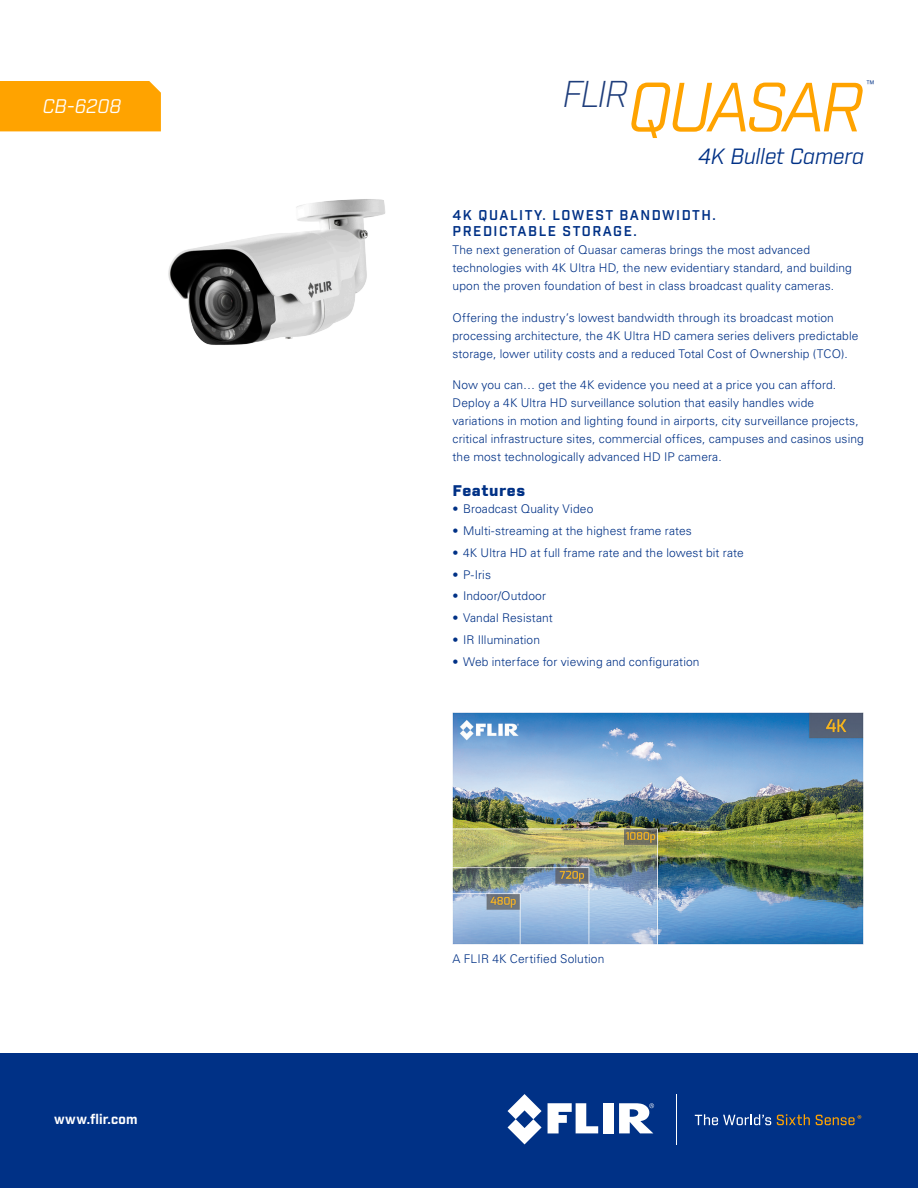
<style>
.page{position:relative;width:918px;height:1188px;background:#fff}
.page>*{position:absolute;margin:0;border:0;box-sizing:border-box;transform-origin:0 0}
.Product_Name{font:italic 67.5px "Industry";letter-spacing:-.07em;color:#ffa300}
.Product_Description{font:italic 21.45px "Industry";letter-spacing:-.01em;color:#003186}
.Product_Number{font:italic 19.2px "Industry";color:#fff}
.Features_Subhead{font:900 15px "Industry";letter-spacing:.035em;color:#003186;scale:1.1 1}
.Subhead{font:600 13.8px/16.5px "Industry";letter-spacing:.11em;color:#003186}
.t1{font:700 13.5px "Industry";letter-spacing:.015em;color:#fff}
.text{font:300 12px/18px "Univers LT Std";letter-spacing:.01em;color:#003186}
.Product_Name-2{font:10.5px "Univers LT Std";color:#003186}
</style>
<div class="page">
<div style="left:0;top:1053px;width:918px;height:135px;background:#003186"></div>
<svg style="left:548px;top:1103px;width:50px;height:30px"></svg>
<div style="left:603px;top:1103px;width:11px;height:30px;background:#fff"></div>
<svg style="left:508px;top:1094px;width:34px;height:50px"></svg>
<svg style="left:619px;top:1103px;width:35px;height:30px"></svg>
<svg style="left:695px;top:1114px;width:76px;height:11px"></svg>
<svg style="left:777px;top:1114px;width:33px;height:11px"></svg>
<hr style="left:676px;top:1094px;width:1px;height:50px;background:#fff">
<svg style="left:816px;top:1115px;width:45px;height:10px"></svg>
<div style="left:0;top:81px;width:161px;height:50px;background:#ffa300"></div>
<img style="left:168px;top:199px;width:217px;height:146px">
<img style="left:453px;top:713px;width:411px;height:231px">
<p class="Product_Number" style="left:43px;top:95px;width:80px">CB-6208</p>
<p class="t1" style="left:54px;top:1110px;width:85px">www.flir.com</p>
<p class="Product_Name-2" style="left:866px;top:78px;width:12px">™</p>
<p class="Product_Name" style="left:563px;top:67px;width:303px"><sup>FLIR</sup>QUASAR</p>
<p class="Product_Description" style="left:698px;top:143px;width:167px">4K Bullet Camera</p>
<p class="Subhead" style="left:453px;top:207px;width:265px">4K QUALITY. LOWEST BANDWIDTH.<br>PREDICTABLE STORAGE.</p>
<p class="text" style="left:453px;top:241px;width:401px">The next generation of Quasar cameras brings the most advanced technologies with 4K Ultra HD, the new evidentiary standard, and building upon the proven foundation of best in class broadcast quality cameras.</p>
<p class="text" style="left:453px;top:308px;width:408px">Offering the industry’s lowest bandwidth through its broadcast motion processing architecture, the 4K Ultra HD camera series delivers predictable storage, lower utility costs and a reduced Total Cost of Ownership (TCO).</p>
<p class="text" style="left:453px;top:376px;width:413px">Now you can… get the 4K evidence you need at a price you can afford.<br>Deploy a 4K Ultra HD surveillance solution that easily handles wide variations in motion and lighting found in airports, city surveillance projects, critical infrastructure sites, commercial offices, campuses and casinos using the most technologically advanced HD IP camera.</p>
<p class="Features_Subhead" style="left:453px;top:482px;width:68px">Features</p>
<p class="text" style="left:453px;top:500px;width:142px">• Broadcast Quality Video</p>
<p class="text" style="left:453px;top:522px;width:241px">• Multi-streaming at the highest frame rates</p>
<p class="text" style="left:453px;top:544px;width:293px">• 4K Ultra HD at full frame rate and the lowest bit rate</p>
<p class="text" style="left:453px;top:565px;width:40px">• P-Iris</p>
<p class="text" style="left:453px;top:587px;width:95px">• Indoor/Outdoor</p>
<p class="text" style="left:453px;top:609px;width:102px">• Vandal Resistant</p>
<p class="text" style="left:453px;top:631px;width:89px">• IR Illumination</p>
<p class="text" style="left:453px;top:652px;width:249px">• Web interface for viewing and configuration</p>
<p class="text" style="left:453px;top:949px;width:153px">A FLIR 4K Certified Solution</p>
</div>
